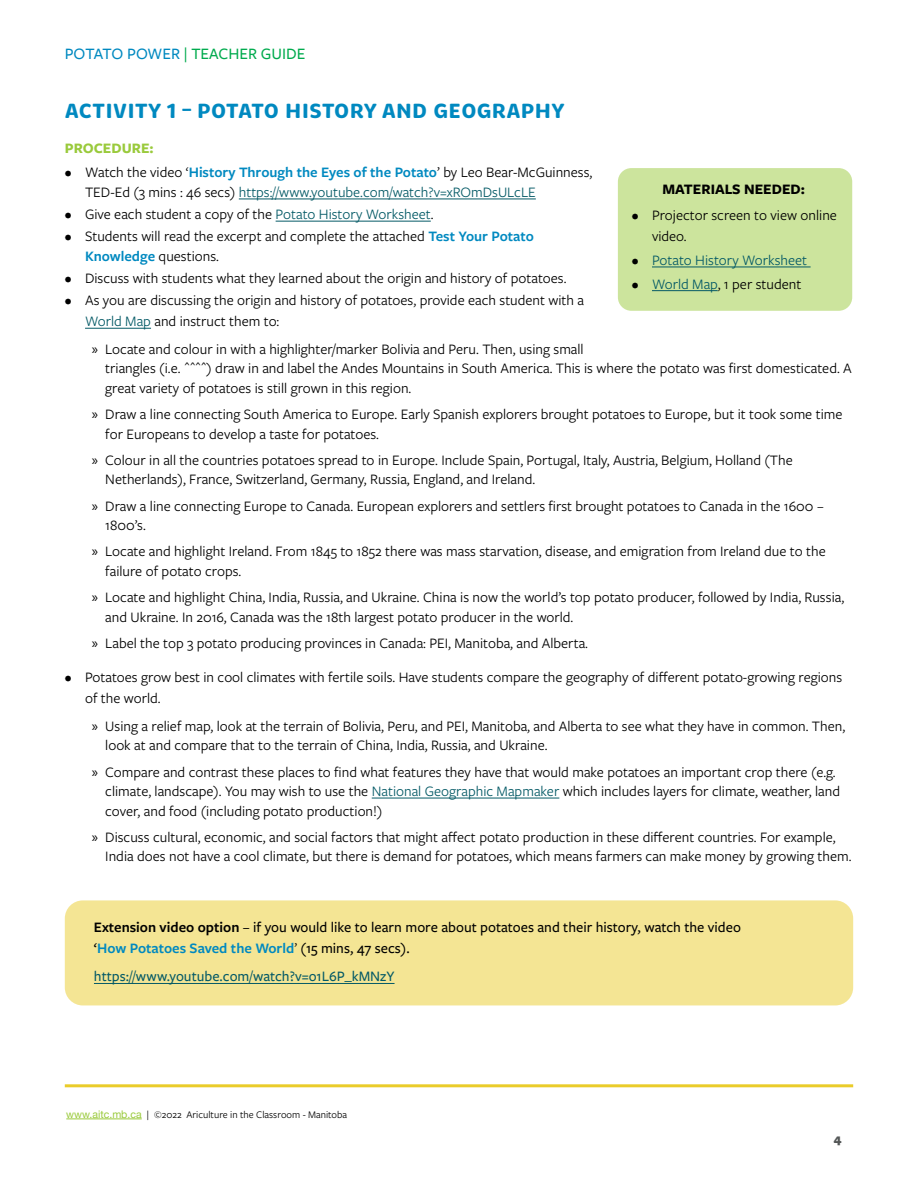
<style>
.page{position:relative;width:918px;height:1188px;background:#fff}
.page>*{position:absolute;margin:0;border:0;box-sizing:border-box;transform-origin:0 0}
.t1{font:700 21px "Brevia";letter-spacing:.015em;color:#0089c0}
.t2{font:500 16.5px "Freight Sans Pro";color:#00ab4e}
.t3{font:15px/19.5px "Freight Sans Pro";color:#000}
.t4{font:500 15px/21px "Freight Sans Pro";color:#000}
.t5{font:500 15px "Freight Sans Pro";color:#055a66}
.t6{font:15px "Freight Sans Pro";color:#055a66}
.t7{font:700 15px "Freight Sans Pro";color:#000}
.t8{font:700 15px "Freight Sans Pro";color:#9aca3c}
.t9{font:900 13.5px "Freight Sans Pro";color:#545757}
.t10{font:10.5px "Freight Sans Pro";color:#000}
.s1{color:#0089c0}
.s2{font-weight:600;color:#0089c0}
.s3{color:#055a66}
.s4{font-family:"Myriad Pro"}
.s5{color:#000}
.s6{font-weight:600}
.s7{font-weight:400}
.s8{font-family:"Helvetica Neue";color:#9aca3c}
</style>
<div class="page">
<div style="left:618px;top:168px;width:234px;height:143px;background:#cce49d;border-radius:14px"></div>
<hr style="left:652px;top:267px;width:159px;height:1px;background:#055a66">
<hr style="left:652px;top:290px;width:66px;height:1px;background:#055a66">
<hr style="left:239px;top:199px;width:297px;height:1px;background:#055a66">
<hr style="left:276px;top:221px;width:155px;height:1px;background:#055a66">
<hr style="left:85px;top:328px;width:66px;height:1px;background:#055a66">
<hr style="left:372px;top:798px;width:187px;height:1px;background:#055a66">
<div style="left:65px;top:900px;width:788px;height:105px;background:#f4e594;border-radius:18px"></div>
<hr style="left:94px;top:983px;width:301px;height:1px;background:#055a66">
<hr style="left:65px;top:1084px;width:788px;height:3px;background:#eacc2a">
<hr style="left:66px;top:1119px;width:76px;height:1px;background:#9aca3c">
<p class="t2" style="left:65px;top:42px;width:242px"><span class="s1">POTATO POWER</span> | TEACHER GUIDE</p>
<h1 class="t1" style="left:65px;top:97px;width:501px">ACTIVITY 1 – POTATO HISTORY AND GEOGRAPHY</h1>
<p class="t8" style="left:65px;top:138px;width:90px">PROCEDURE:</p>
<p class="t3" style="left:85px;top:162px;width:509px;text-indent:-20px">• Watch the video ‘<span class="s2">History Through the Eyes of the Potato</span>’ by Leo Bear-McGuinness,<br>TED-Ed (3 mins : 46 secs) <span class="s3">https://www.youtube.com/watch?v=xROmDsULcLE</span></p>
<p class="t3" style="left:65px;top:204px;width:370px">• Give each student a copy of the <span class="s3">Potato History Worksheet</span>.</p>
<p class="t3" style="left:85px;top:226px;width:450px;text-indent:-20px">• Students will read the excerpt and complete the attached <span class="s2">Test Your Potato<br>Knowledge</span> questions.</p>
<p class="t3" style="left:65px;top:268px;width:503px">• Discuss with students what they learned about the origin and history of potatoes.</p>
<p class="t3" style="left:85px;top:289px;width:501px;line-height:21px;text-indent:-20px">• As you are discussing the origin and history of potatoes, provide each student with a<br><span class="s3">World Map</span> and instruct them to:</p>
<p class="t3" style="left:105px;top:339px;width:748px;text-indent:-13px"><span class="s4">»</span> Locate and colour in with a highlighter/marker Bolivia and Peru. Then, using small<br>triangles (i.e. ^^^^) draw in and label the Andes Mountains in South America. This is where the potato was first domesticated. A great variety of potatoes is still grown in this region.</p>
<p class="t3" style="left:105px;top:404px;width:739px;text-indent:-13px"><span class="s4">»</span> Draw a line connecting South America to Europe. Early Spanish explorers brought potatoes to Europe, but it took some time for Europeans to develop a taste for potatoes.</p>
<p class="t3" style="left:105px;top:450px;width:689px;text-indent:-13px"><span class="s4">»</span> Colour in all the countries potatoes spread to in Europe. Include Spain, Portugal, Italy, Austria, Belgium, Holland (The<br>Netherlands), France, Switzerland, Germany, Russia, England, and Ireland.</p>
<p class="t3" style="left:105px;top:495px;width:720px;text-indent:-13px"><span class="s4">»</span> Draw a line connecting Europe to Canada. European explorers and settlers first brought potatoes to Canada in the 1600 –<br>1800’s.</p>
<p class="t3" style="left:105px;top:541px;width:722px;text-indent:-13px"><span class="s4">»</span> Locate and highlight Ireland. From 1845 to 1852 there was mass starvation, disease, and emigration from Ireland due to the failure of potato crops.</p>
<p class="t3" style="left:105px;top:587px;width:740px;text-indent:-13px"><span class="s4">»</span> Locate and highlight China, India, Russia, and Ukraine. China is now the world’s top potato producer, followed by India, Russia, and Ukraine. In 2016, Canada was the 18th largest potato producer in the world.</p>
<p class="t3" style="left:92px;top:633px;width:498px"><span class="s4">»</span> Label the top 3 potato producing provinces in Canada: PEI, Manitoba, and Alberta.</p>
<p class="t3" style="left:85px;top:666px;width:759px;line-height:21px;text-indent:-20px">• Potatoes grow best in cool climates with fertile soils. Have students compare the geography of different potato-growing regions of the world.</p>
<p class="t3" style="left:105px;top:716px;width:741px;text-indent:-13px"><span class="s4">»</span> Using a relief map, look at the terrain of Bolivia, Peru, and PEI, Manitoba, and Alberta to see what they have in common. Then, look at and compare that to the terrain of China, India, Russia, and Ukraine.</p>
<p class="t3" style="left:105px;top:761px;width:736px;text-indent:-13px"><span class="s4">»</span> Compare and contrast these places to find what features they have that would make potatoes an important crop there (e.g. climate, landscape). You may wish to use the <span class="s3">National Geographic Mapmaker</span> which includes layers for climate, weather, land cover, and food (including potato production!)</p>
<p class="t3" style="left:105px;top:827px;width:748px;text-indent:-13px"><span class="s4">»</span> Discuss cultural, economic, and social factors that might affect potato production in these different countries. For example,<br>India does not have a cool climate, but there is demand for potatoes, which means farmers can make money by growing them.</p>
<p class="t7" style="left:663px;top:179px;width:144px">MATERIALS NEEDED:</p>
<p class="t3" style="left:652px;top:204px;width:186px;line-height:21px;text-indent:-20px">• Projector screen to view online video.</p>
<p class="t6" style="left:632px;top:250px;width:177px"><span class="s5">•</span> Potato History Worksheet</p>
<p class="t3" style="left:632px;top:273px;width:171px">• <span class="s3">World Map</span>, 1 per student</p>
<p class="t4" style="left:94px;top:917px;width:648px"><span class="s6">Extension video option</span> – if you would like to learn more about potatoes and their history, watch the video ‘<span class="s2">How Potatoes Saved the World</span><span class="s7">’</span> (15 mins, 47 secs).</p>
<p class="t5" style="left:94px;top:967px;width:302px">https://www.youtube.com/watch?v=o1L6P_kMNzY</p>
<p class="t10" style="left:66px;top:1107px;width:282px"><span class="s8">www.aitc.mb.ca</span> | ©2022 Ariculture in the Classroom - Manitoba</p>
<p class="t9" style="left:834px;top:1129px;width:10px">4</p>
</div>
